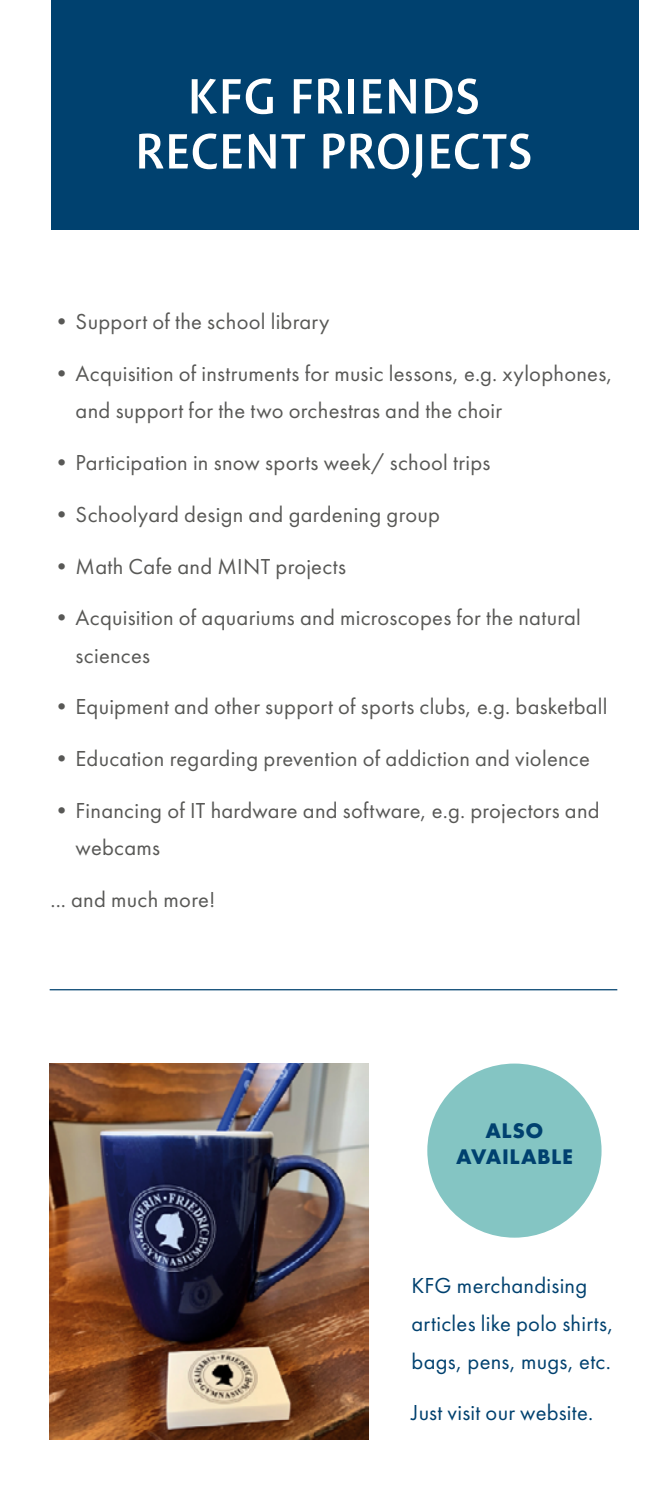
<style>
.page{position:relative;width:667px;height:1489px;background:#fff}
.page>*{position:absolute;margin:0;border:0;box-sizing:border-box;transform-origin:0 0}
.t1{font:600 50px/55px "Expo Sans Pro";letter-spacing:.005em;color:#fff;text-align:center}
.t2{font:22.5px/37.5px "Futura PT";letter-spacing:.01em;color:#585856}
.t3{font:22.5px/37.5px "Futura PT";letter-spacing:.01em;color:#00416f}
.t4{font:700 22px/26.2px "Futura PT";letter-spacing:.025em;color:#00416f;text-align:center}
</style>
<div class="page">
<div style="left:51px;top:0;width:587px;height:230px;background:#00416f"></div>
<img style="left:50px;top:1063px;width:318px;height:376px">
<div style="left:427px;top:1063px;width:174px;height:174px;background:#84c5c3;border-radius:50%"></div>
<hr style="left:50px;top:989px;width:567px;height:1px;background:#00416f">
<h1 class="t1" style="left:134px;top:68px;width:399px">KFG FRIENDS<br>RECENT PROJECTS</h1>
<p class="t2" style="left:51px;top:303px;width:280px">•Support of the school library</p>
<p class="t2" style="left:76px;top:354px;width:538px;text-indent:-25px">•Acquisition of instruments for music lessons, e.g. xylophones, and support for the two orchestras and the choir</p>
<p class="t2" style="left:51px;top:443px;width:441px">•Participation in snow sports week/ school trips</p>
<p class="t2" style="left:51px;top:495px;width:390px">•Schoolyard design and gardening group</p>
<p class="t2" style="left:51px;top:547px;width:296px">•Math Cafe and MINT projects</p>
<p class="t2" style="left:76px;top:599px;width:506px;text-indent:-25px">•Acquisition of aquariums and microscopes for the natural sciences</p>
<p class="t2" style="left:51px;top:688px;width:558px">•Equipment and other support of sports clubs, e.g. basketball</p>
<p class="t2" style="left:51px;top:739px;width:540px">•Education regarding prevention of addiction and violence</p>
<p class="t2" style="left:76px;top:791px;width:525px;text-indent:-25px">•Financing of IT hardware and software, e.g. projectors and webcams</p>
<p class="t2" style="left:51px;top:880px;width:166px">... and much more!</p>
<p class="t4" style="left:456px;top:1116px;width:118px">ALSO<br>AVAILABLE</p>
<p class="t3" style="left:411px;top:1266px;width:203px">KFG merchandising articles like polo shirts, bags, pens, mugs, etc.</p>
<p class="t3" style="left:411px;top:1393px;width:183px">Just visit our website.</p>
</div>
